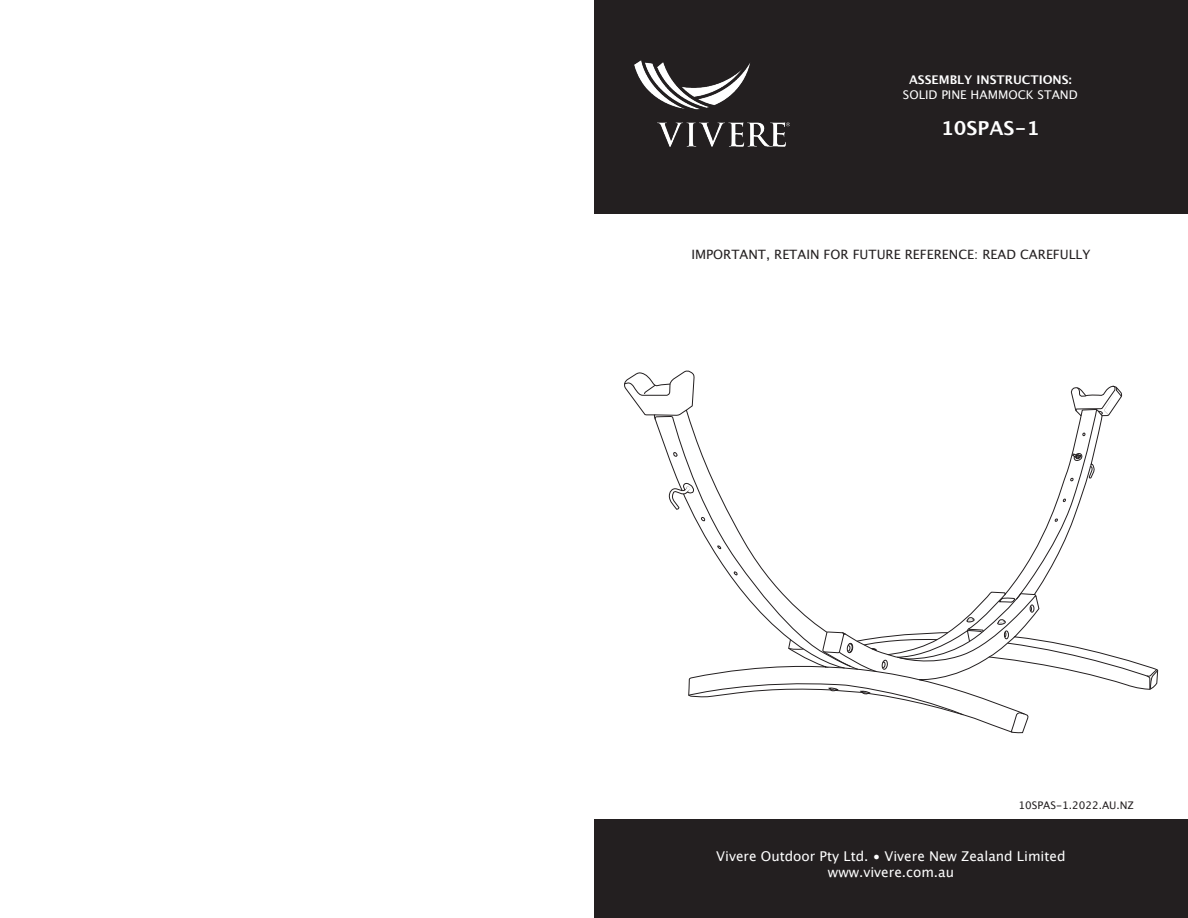
<style>
.page{position:relative;width:1188px;height:918px;background:#fff}
.page>*{position:absolute;margin:0;border:0;box-sizing:border-box;transform-origin:0 0}
.t1{font:700 19.2px "Lucida Grande";color:#fff}
.t2{font:13.5px "Lucida Grande";color:#fff}
.t3{font:12.9px "Lucida Grande";color:#231f20}
.t4{font:700 12px "Lucida Grande";color:#fff}
.t5{font:12px "Lucida Grande";color:#fff}
.t6{font:10.5px "Lucida Grande";color:#231f20}
</style>
<div class="page">
<div style="left:594px;top:0;width:594px;height:214px;background:#231f20"></div>
<div style="left:594px;top:820px;width:594px;height:98px;background:#231f20"></div>
<img style="left:634px;top:61px;width:155px;height:85px">
<svg style="left:624px;top:380px;width:534px;height:352px"></svg>
<p class="t4" style="left:909px;top:70px;width:164px">ASSEMBLY INSTRUCTIONS:</p>
<p class="t5" style="left:903px;top:88px;width:176px">SOLID PINE HAMMOCK STAND</p>
<p class="t1" style="left:941px;top:112px;width:100px">10SPAS-1</p>
<p class="t3" style="left:691px;top:247px;width:401px">IMPORTANT, RETAIN FOR FUTURE REFERENCE: READ CAREFULLY</p>
<p class="t6" style="left:1018px;top:799px;width:117px">10SPAS-1.2022.AU.NZ</p>
<p class="t2" style="left:716px;top:849px;width:351px">Vivere Outdoor Pty Ltd. • Vivere New Zealand Limited</p>
<p class="t2" style="left:828px;top:865px;width:128px">www.vivere.com.au</p>
</div>
